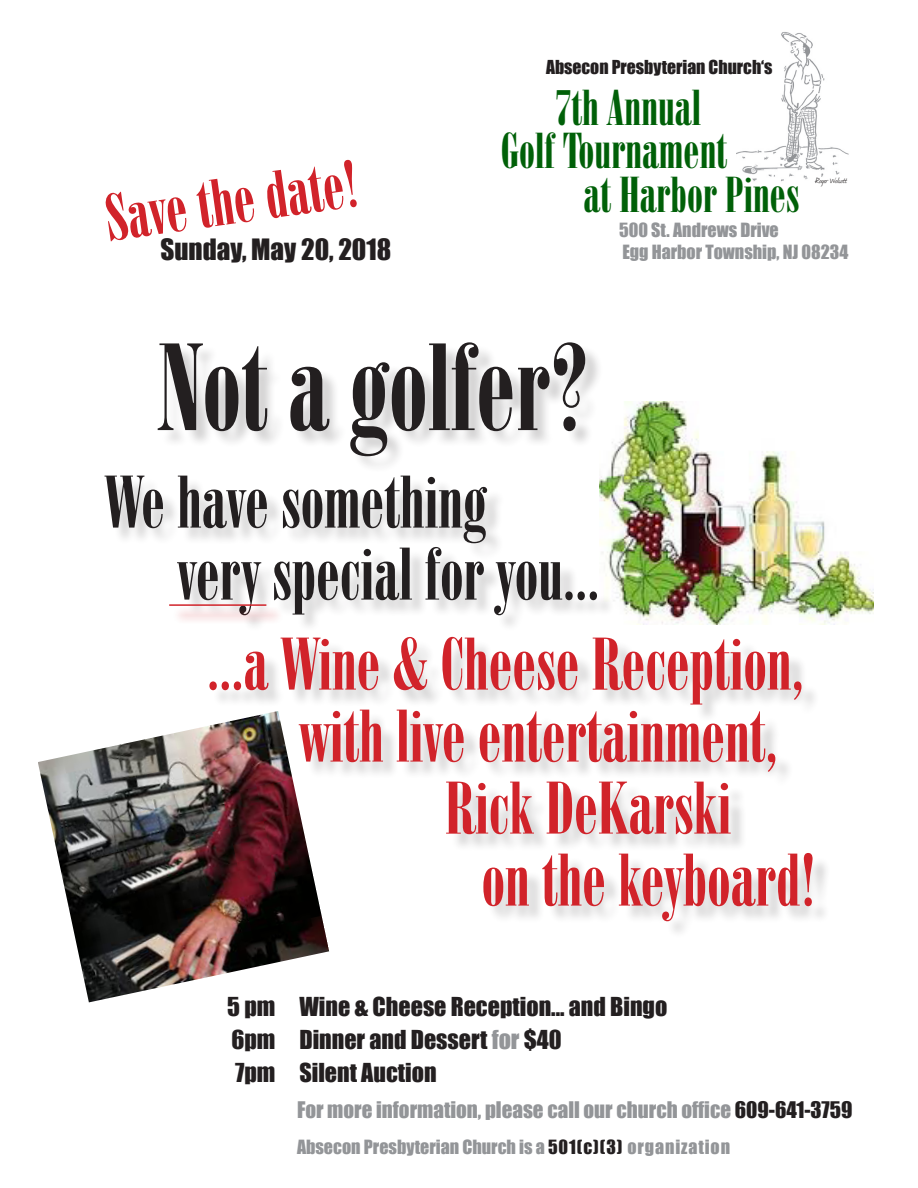
<style>
.page{position:relative;width:918px;height:1188px;background:#fff}
.page>*{position:absolute;margin:0;border:0;box-sizing:border-box;transform-origin:0 0}
.t1{font:120px "Onyx BT";color:#231f20}
.t2{font:72px/72px "Onyx BT";color:#d1232a}
.t3{font:72px "Onyx BT";color:#231f20}
.t4{font:64.5px "Onyx BT";color:#d1232a}
.t5{font:48.9px "Onyx BT";color:#006008}
.t6{font:27px "Impact";color:#231f20}
.t7{font:24px "Impact";color:#231f20}
.t8{font:21px "Impact";color:#939598}
.t9{font:18px "Impact";color:#939598}
.t10{font:17.7px "Impact";color:#231f20}
.t11{font:9.45px "Journal";letter-spacing:-.015em;color:#231f20}
.s1{color:#939598}
.s2{color:#231f20}
</style>
<div class="page">
<img style="left:831px;top:552px;width:43px;height:69px">
<img style="left:736px;top:32px;width:113px;height:150px">
<div style="left:108px;top:345px;width:723px;height:594px;background:#231f20;opacity:.2"></div>
<div style="left:173px;top:607px;width:111px;height:17px;background:#d1232a;opacity:.75"></div>
<hr style="left:169px;top:604px;width:97px;height:2px;background:#d1232a">
<img style="left:38px;top:711px;width:291px;height:291px">
<p class="t4" style="left:101px;top:182px;width:255px;rotate:-8deg">Save the date!</p>
<p class="t6" style="left:161px;top:233px;width:232px">Sunday, May 20, 2018</p>
<p class="t10" style="left:546px;top:56px;width:228px">Absecon Presbyterian Church‘s</p>
<p class="t5" style="left:555px;top:79px;width:148px">7th Annual</p>
<p class="t5" style="left:501px;top:123px;width:228px">Golf Tournament</p>
<p class="t5" style="left:584px;top:167px;width:217px">at Harbor Pines</p>
<p class="t11" style="left:816px;top:174px;width:33px">Roger Wolcott</p>
<p class="t9" style="left:619px;top:219px;width:161px">500 St. Andrews Drive</p>
<p class="t9" style="left:622px;top:241px;width:228px">Egg Harbor Township, NJ 08234</p>
<p class="t1" style="left:158px;top:319px;width:433px">Not a golfer?</p>
<p class="t3" style="left:104px;top:461px;width:384px">We have something</p>
<p class="t3" style="left:177px;top:533px;width:424px">very special for you...</p>
<p class="t2" style="left:207px;top:629px;width:598px">...a Wine &amp; Cheese Reception,</p>
<p class="t2" style="left:299px;top:701px;width:480px">with live entertainment,</p>
<p class="t2" style="left:482px;top:773px;width:336px;text-indent:-37px">Rick DeKarski<br>on the keyboard!</p>
<p class="t7" style="left:227px;top:992px;width:441px">5 pm Wine &amp; Cheese Reception... and Bingo</p>
<p class="t7" style="left:231px;top:1025px;width:332px">6pm Dinner and Dessert <span class="s1">for</span> $40</p>
<p class="t7" style="left:235px;top:1058px;width:203px">7pm Silent Auction</p>
<p class="t8" style="left:297px;top:1097px;width:557px">For more information, please call our church office <span class="s2">609-641-3759</span></p>
<p class="t9" style="left:297px;top:1136px;width:435px">Absecon Presbyterian Church is a <span class="s2">501(c)(3)</span> organization</p>
</div>
